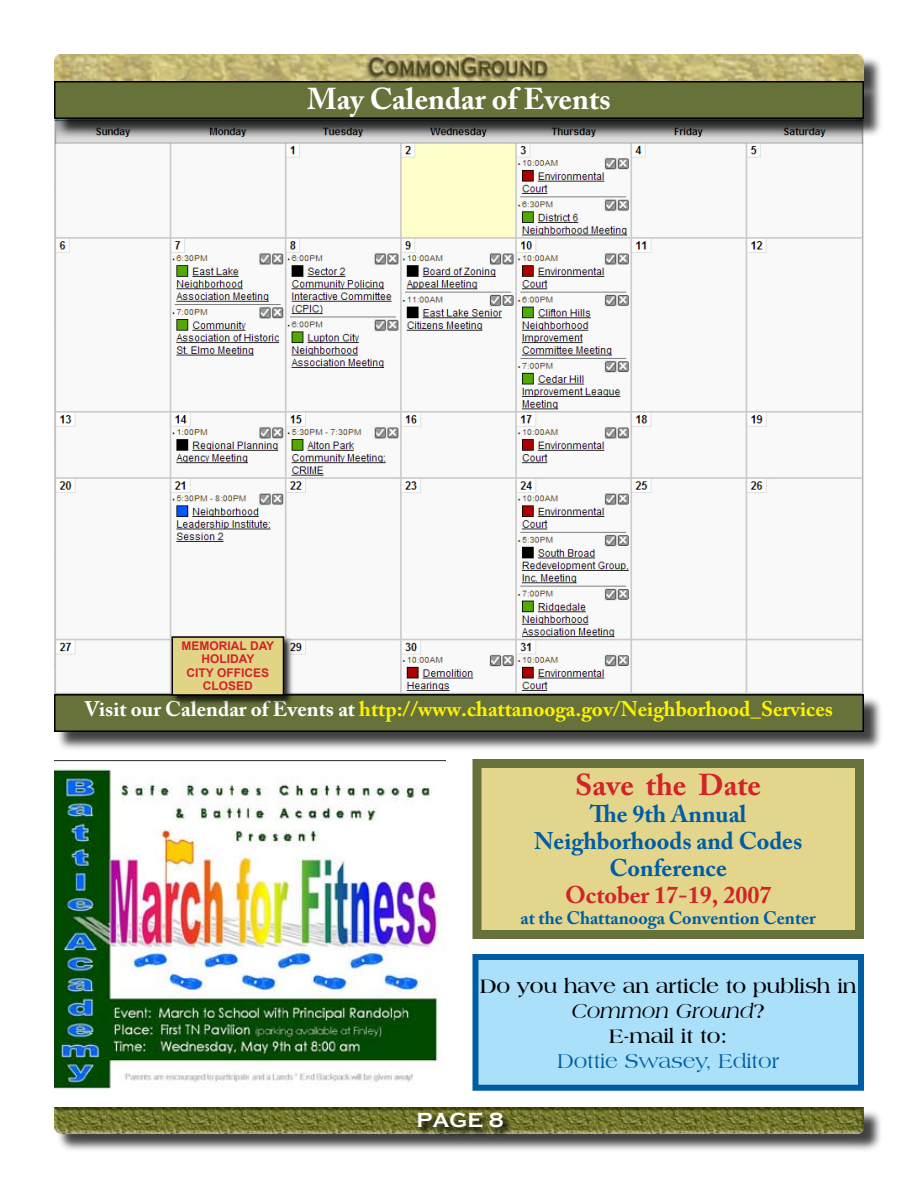
<style>
.page{position:relative;width:918px;height:1188px;background:#fff}
.page>*{position:absolute;margin:0;border:0;box-sizing:border-box;transform-origin:0 0}
.t1{font:700 30px "Adobe Caslon Pro";color:#fff}
.t2{font:700 30px "Adobe Caslon Pro";color:#d2232a}
.t3{font:700 24px/27px "Adobe Caslon Pro";color:#005da3;text-align:center}
.t4{font:700 24px "Adobe Caslon Pro";color:#d2232a}
.t5{font:700 21px "Adobe Caslon Pro";color:#fff200}
.t6{font:700 21px/25.2px "Americana BT";color:#000;text-align:center}
.t7{font:21px "Americana BT";color:#005da3}
.t8{font:700 21px "Copperplate Gothic";color:#fff}
.t9{font:700 18px "Adobe Caslon Pro";color:#005da3}
.t10{font:700 12px/13.5px "Arial";color:#d2232a;text-align:center}
.s1{color:#fff}
.s2{font-weight:400;font-style:italic}
</style>
<div class="page">
<img style="left:54px;top:54px;width:810px;height:27px">
<div style="left:56px;top:1108px;width:828px;height:46px;background:#000;opacity:.75"></div>
<img style="left:54px;top:1107px;width:810px;height:27px">
<svg style="left:417px;top:1112px;width:96px;height:26px;background:#58592d"></svg>
<img style="left:54px;top:119px;width:810px;height:575px">
<div style="left:56px;top:82px;width:828px;height:57px;background:#000;opacity:.75"></div>
<div style="left:55px;top:82px;width:808px;height:36px;background:#66723a"></div>
<div style="left:54px;top:81px;width:810px;height:38px;border:2px solid #000"></div>
<div style="left:477px;top:764px;width:383px;height:170px;background:#e3d68c"></div>
<div style="left:472px;top:759px;width:392px;height:180px;border:9px solid #66723a"></div>
<div style="left:56px;top:695px;width:828px;height:57px;background:#000;opacity:.75"></div>
<div style="left:55px;top:695px;width:808px;height:36px;background:#66723a"></div>
<div style="left:54px;top:694px;width:810px;height:38px;border:2px solid #000"></div>
<img style="left:54px;top:760px;width:391px;height:329px">
<div style="left:170px;top:635px;width:125px;height:71px;background:#000;opacity:.75"></div>
<div style="left:172px;top:637px;width:112px;height:58px;background:#e1d485"></div>
<div style="left:171px;top:636px;width:113px;height:60px;border:2px solid #000"></div>
<div style="left:228px;top:693px;width:8px;height:10px;background:#000;opacity:.75"></div>
<div style="left:476px;top:957px;width:385px;height:131px;background:#aae0fa"></div>
<div style="left:472px;top:954px;width:392px;height:137px;border:6px solid #005da3"></div>
<svg style="left:490px;top:1113px;width:13px;height:15px"></svg>
<h1 class="t1" style="left:307px;top:81px;width:305px">May Calendar of Events</h1>
<p class="t10" style="left:182px;top:639px;width:94px">MEMORIAL DAY<br>HOLIDAY<br>CITY OFFICES<br>CLOSED</p>
<p class="t5" style="left:85px;top:696px;width:750px"><span class="s1">Visit our Calendar of Events at</span> http://www.chattanooga.gov/Neighborhood_Services</p>
<h1 class="t2" style="left:575px;top:767px;width:187px">Save the Date</h1>
<p class="t3" style="left:534px;top:800px;width:270px">The 9th Annual<br>Neighborhoods and Codes<br>Conference</p>
<p class="t4" style="left:565px;top:880px;width:208px">October 17-19, 2007</p>
<p class="t9" style="left:521px;top:907px;width:297px">at the Chattanooga Convention Center</p>
<p class="t6" style="left:480px;top:973px;width:378px">Do you have an article to publish in<br><span class="s2">Common Ground</span>?<br>E-mail it to:</p>
<p class="t7" style="left:557px;top:1049px;width:223px">Dottie Swasey, Editor</p>
<p class="t8" style="left:416px;top:1109px;width:69px">PAGE</p>
</div>
